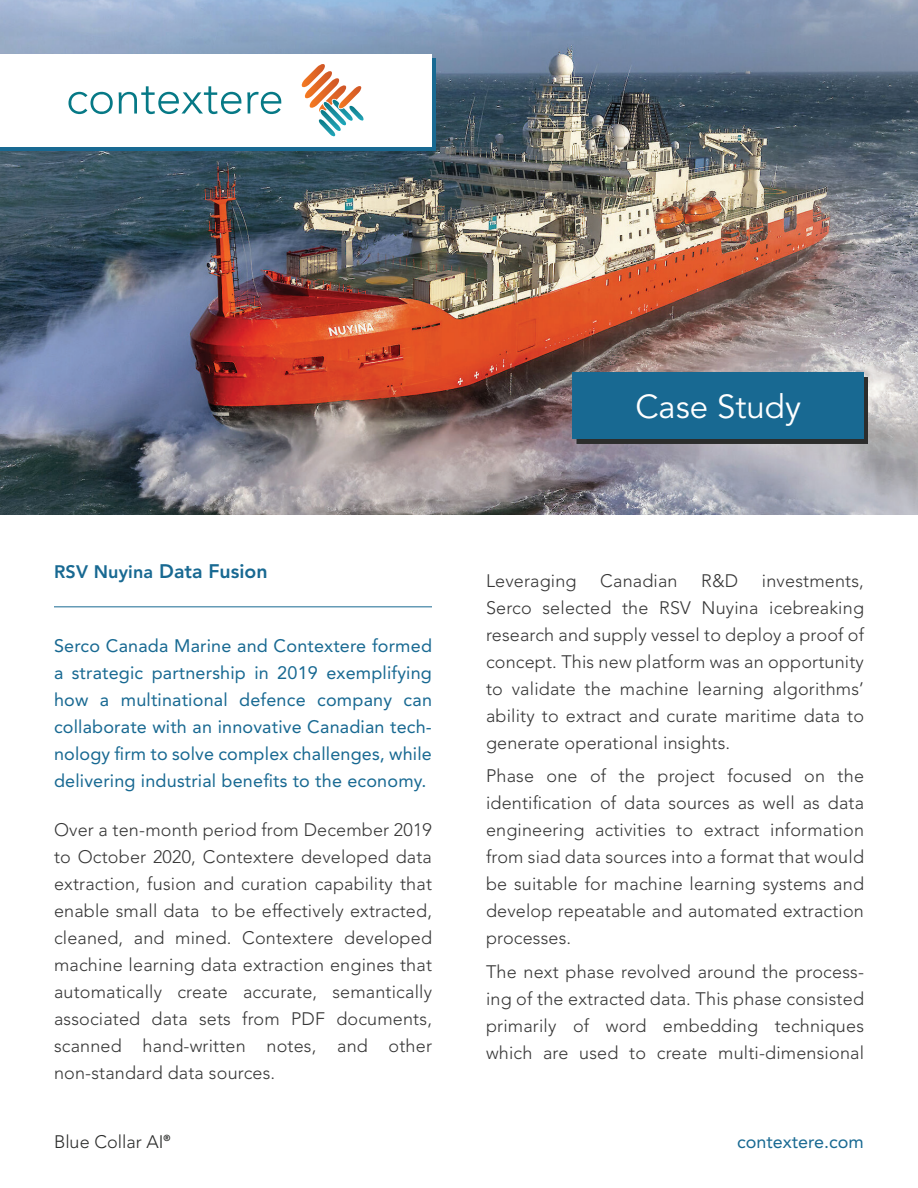
<style>
.page{position:relative;width:918px;height:1188px;background:#fff}
.page>*{position:absolute;margin:0;border:0;box-sizing:border-box;transform-origin:0 0}
.t1{font:33px "Avenir LT Std";color:#fff}
.t2{font:800 19.5px "Avenir LT Std";color:#186992}
.t3{font:300 18px/27px "Avenir LT Std";letter-spacing:.01em;color:#363636;text-align:justify}
.t4{font:18px/27px "Avenir LT Std";letter-spacing:.01em;color:#186992;text-align:justify}
.t5{font:300 18px "Avenir LT Std";color:#2c2d2c}
.s1{font-size:18px}
</style>
<div class="page">
<img style="left:0;top:0;width:918px;height:514px">
<svg style="left:0;top:58px;width:436px;height:93px;fill:#186992"></svg>
<div style="left:0;top:54px;width:432px;height:92px;background:#fff"></div>
<div style="left:577px;top:377px;width:291px;height:66px;background:#2c2d2c"></div>
<div style="left:572px;top:373px;width:292px;height:66px;background:#186992"></div>
<svg style="left:68px;top:92px;width:45px;height:22px"></svg>
<svg style="left:119px;top:86px;width:122px;height:28px"></svg>
<svg style="left:247px;top:92px;width:34px;height:22px"></svg>
<svg style="left:301px;top:64px;width:63px;height:72px"></svg>
<hr style="left:54px;top:606px;width:378px;height:1px;background:#186992">
<h1 class="t1" style="left:635px;top:388px;width:167px">Case Study</h1>
<p class="t2" style="left:54px;top:560px;width:215px"><span class="s1">RSV Nuyina</span> Data Fusion</p>
<p class="t4" style="left:54px;top:633px;width:380px">Serco Canada Marine and Contextere formed a strategic partnership in 2019 exemplifying how a multinational defence company can collaborate with an innovative Canadian tech&shy;nology firm to solve complex challenges, while delivering industrial benefits to the economy.</p>
<p class="t3" style="left:54px;top:817px;width:380px">Over a ten-month period from December 2019 to October 2020, Contextere developed data extraction, fusion and curation capability that enable small data to be effectively extracted, cleaned, and mined. Contextere developed machine learning data extraction engines that automatically create accurate, semantically associated data sets from PDF documents, scanned hand-written notes, and other non-standard data sources.</p>
<p class="t3" style="left:486px;top:567px;width:92px">Leveraging</p>
<p class="t3" style="left:600px;top:567px;width:79px">Canadian</p>
<p class="t3" style="left:701px;top:567px;width:39px">R&amp;D</p>
<p class="t3" style="left:486px;top:567px;width:380px;text-indent:276px">investments, Serco selected the RSV Nuyina icebreaking research and supply vessel to deploy a proof of concept. This new platform was an opportunity to validate the machine learning algorithms’ ability to extract and curate maritime data to generate operational insights.</p>
<p class="t3" style="left:486px;top:763px;width:380px">Phase one of the project focused on the identification of data sources as well as data engineering activities to extract information from siad data sources into a format that would be suitable for machine learning systems and develop repeatable and automated extraction processes.</p>
<p class="t3" style="left:486px;top:959px;width:380px">The next phase revolved around the process&shy;ing of the extracted data. This phase consisted primarily of word embedding techniques which are used to create multi-dimensional</p>
<p class="t5" style="left:54px;top:1131px;width:118px">Blue Collar AI<sup>®</sup></p>
<p class="t4" style="left:737px;top:1128px;width:128px">contextere.com</p>
</div>
